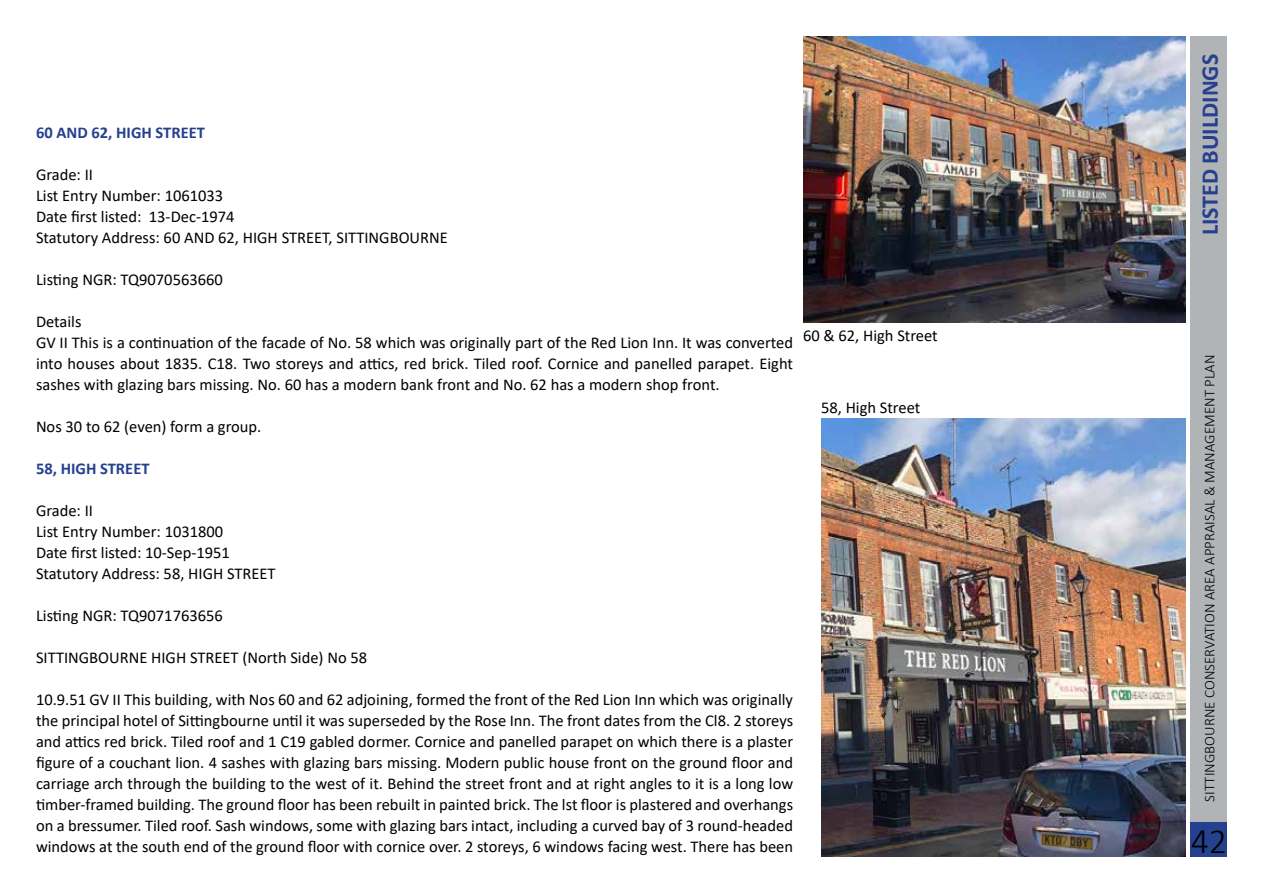
<style>
.page{position:relative;width:1263px;height:893px;background:#fff}
.page>*{position:absolute;margin:0;border:0;box-sizing:border-box;transform-origin:0 0}
.t1{font:300 36px "Calibri";color:#000}
.t2{font:700 24px "Calibri";color:#25408f}
.t3{font:16.5px/21px "Calibri";color:#000}
.t4{font:700 16.5px "Calibri";color:#25408f}
.t5{font:300 15px "Calibri";color:#000}
</style>
<div class="page">
<div style="left:1191px;top:36px;width:36px;height:787px;background:#b1b4b6"></div>
<div style="left:1191px;top:823px;width:36px;height:34px;background:#25408f"></div>
<img style="left:803px;top:36px;width:382px;height:287px">
<img style="left:821px;top:419px;width:364px;height:438px">
<p class="t4" style="left:36px;top:121px;width:170px">60 AND 62, HIGH STREET</p>
<p class="t3" style="left:36px;top:164px;width:413px">Grade: II<br>List Entry Number: 1061033<br>Date first listed: 13-Dec-1974<br>Statutory Address: 60 AND 62, HIGH STREET, SITTINGBOURNE</p>
<p class="t3" style="left:36px;top:269px;width:188px">Listing NGR: TQ9070563660</p>
<p class="t3" style="left:36px;top:311px;width:759px">Details<br>GV II This is a continuation of the facade of No. 58 which was originally part of the Red Lion Inn. It was converted into houses about 1835. C18. Two storeys and attics, red brick. Tiled roof. Cornice and panelled parapet. Eight sashes with glazing bars missing. No. 60 has a modern bank front and No. 62 has a modern shop front.</p>
<p class="t3" style="left:36px;top:416px;width:227px">Nos 30 to 62 (even) form a group.</p>
<p class="t4" style="left:36px;top:457px;width:115px">58, HIGH STREET</p>
<p class="t3" style="left:36px;top:500px;width:241px">Grade: II<br>List Entry Number: 1031800<br>Date first listed: 10-Sep-1951<br>Statutory Address: 58, HIGH STREET</p>
<p class="t3" style="left:36px;top:605px;width:188px">Listing NGR: TQ9071763656</p>
<p class="t3" style="left:36px;top:647px;width:333px">SITTINGBOURNE HIGH STREET (North Side) No 58</p>
<p class="t3" style="left:36px;top:689px;width:759px;text-align:justify">10.9.51 GV II This building, with Nos 60 and 62 adjoining, formed the front of the Red Lion Inn which was originally the principal hotel of Sittingbourne until it was superseded by the Rose Inn. The front dates from the Cl8. 2 storeys and attics red brick. Tiled roof and 1 C19 gabled dormer. Cornice and panelled parapet on which there is a plaster figure of a couchant lion. 4 sashes with glazing bars missing. Modern public house front on the ground floor and carriage arch through the building to the west of it. Behind the street front and at right angles to it is a long low timber-framed building. The ground floor has been rebuilt in painted brick. The lst floor is plastered and overhangs on a bressumer. Tiled roof. Sash windows, some with glazing bars intact, including a curved bay of 3 round-headed windows at the south end of the ground floor with cornice over. 2 storeys, 6 windows facing west. There has been</p>
<p class="t3" style="left:803px;top:325px;width:136px">60 &amp; 62, High Street</p>
<p class="t3" style="left:821px;top:396px;width:101px">58, High Street</p>
<h2 class="t2" style="left:1193px;top:235px;width:183px;rotate:-90deg">LISTED BUILDINGS</h2>
<p class="t5" style="left:1200px;top:802px;width:448px;rotate:-90deg">SITTINGBOURNE CONSERVATION AREA APPRAISAL &amp; MANAGEMENT PLAN</p>
<h1 class="t1" style="left:1191px;top:819px;width:38px">42</h1>
</div>
